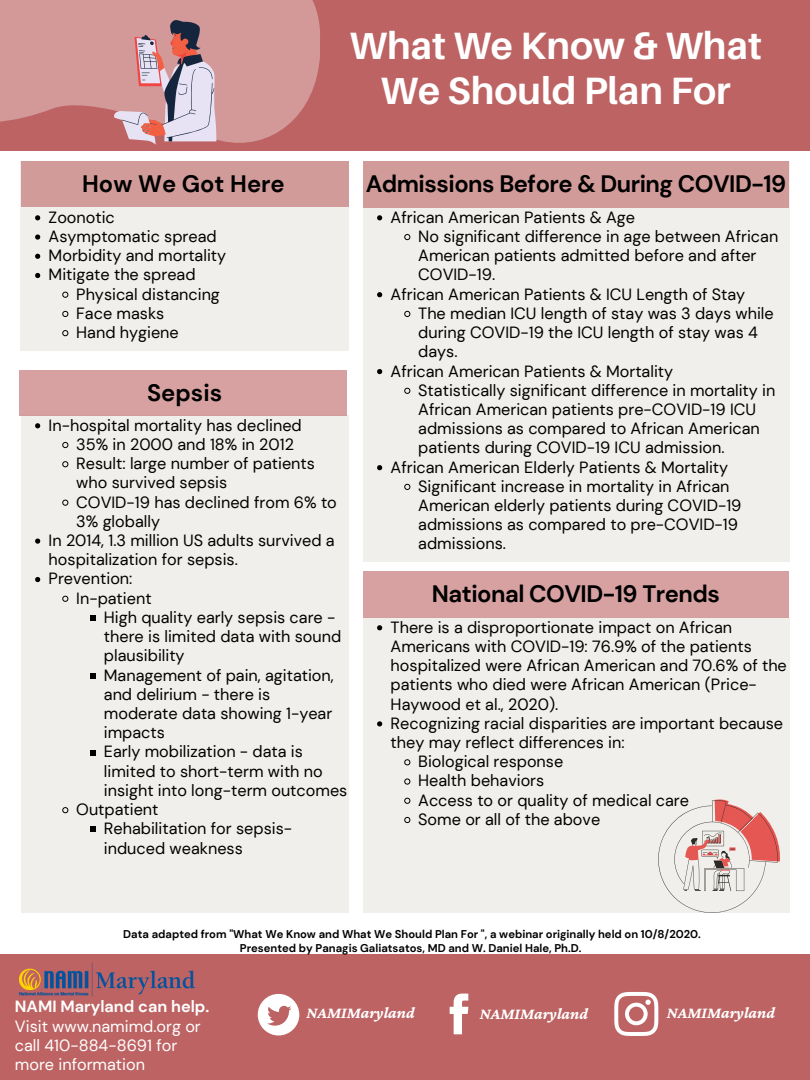
<style>
.page{position:relative;width:810px;height:1080px;background:#fff}
.page>*{position:absolute;margin:0;border:0;box-sizing:border-box;transform-origin:0 0}
.t1{font:700 38.12px/45.5px "Aileron";color:#fff;text-align:center}
.t2{font:700 23.75px "DM Sans";letter-spacing:-.02em;color:#000}
.t3{font:700 23.75px "DM Sans";color:#000}
.t4{font:16.25px/19.2px "DM Sans";color:#000}
.t5{font:16.25px/19.2px "DM Sans";color:#fff}
.t6{font:italic 700 16.25px "Crimson Pro";color:#fff}
.t7{font:700 11.25px/13.1px "DM Sans";color:#000;text-align:center}
.s1{font-weight:700}
</style>
<div class="page">
<div style="left:0;top:0;width:810px;height:151px;background:#bd6363"></div>
<div style="left:0;top:954px;width:810px;height:126px;background:#bd6363"></div>
<svg style="left:450px;top:994px;width:18px;height:40px"></svg>
<svg style="left:614px;top:992px;width:44px;height:44px"></svg>
<div style="left:21px;top:416px;width:327px;height:497px;background:#f1efeb"></div>
<img style="left:19px;top:964px;width:175px;height:33px">
<svg style="left:258px;top:994px;width:41px;height:41px"></svg>
<svg style="left:35px;top:423px;width:5px;height:5px"></svg>
<svg style="left:62px;top:442px;width:6px;height:6px"></svg>
<svg style="left:62px;top:461px;width:6px;height:6px"></svg>
<svg style="left:62px;top:500px;width:6px;height:6px"></svg>
<svg style="left:35px;top:539px;width:5px;height:5px"></svg>
<svg style="left:35px;top:577px;width:5px;height:5px"></svg>
<svg style="left:62px;top:596px;width:6px;height:6px"></svg>
<svg style="left:90px;top:615px;width:6px;height:6px"></svg>
<svg style="left:90px;top:673px;width:6px;height:5px"></svg>
<svg style="left:90px;top:750px;width:6px;height:5px"></svg>
<svg style="left:62px;top:807px;width:6px;height:6px"></svg>
<svg style="left:90px;top:827px;width:6px;height:5px"></svg>
<div style="left:20px;top:161px;width:329px;height:190px;background:#f1efeb"></div>
<div style="left:363px;top:161px;width:426px;height:400px;background:#f1efeb"></div>
<div style="left:363px;top:161px;width:426px;height:47px;background:#d19b99"></div>
<div style="left:21px;top:161px;width:327px;height:45px;background:#d19b99"></div>
<svg style="left:0;top:0;width:320px;height:143px;fill:#d39898"></svg>
<svg style="left:114px;top:17px;width:102px;height:128px;background:#c59da4"></svg>
<div style="left:19px;top:370px;width:327px;height:46px;background:#d7a1a1"></div>
<svg style="left:35px;top:215px;width:5px;height:5px"></svg>
<svg style="left:35px;top:234px;width:5px;height:6px"></svg>
<svg style="left:35px;top:254px;width:5px;height:5px"></svg>
<svg style="left:35px;top:273px;width:5px;height:5px"></svg>
<svg style="left:62px;top:292px;width:6px;height:6px"></svg>
<svg style="left:62px;top:311px;width:6px;height:6px"></svg>
<svg style="left:62px;top:330px;width:6px;height:6px"></svg>
<div style="left:363px;top:571px;width:426px;height:47px;background:#d7a1a1"></div>
<svg style="left:377px;top:215px;width:5px;height:5px"></svg>
<svg style="left:404px;top:234px;width:6px;height:6px"></svg>
<svg style="left:377px;top:292px;width:5px;height:5px"></svg>
<svg style="left:404px;top:311px;width:6px;height:6px"></svg>
<svg style="left:377px;top:369px;width:5px;height:5px"></svg>
<svg style="left:404px;top:388px;width:6px;height:6px"></svg>
<svg style="left:377px;top:465px;width:5px;height:5px"></svg>
<svg style="left:404px;top:484px;width:6px;height:6px"></svg>
<div style="left:363px;top:618px;width:426px;height:295px;background:#f1efeb"></div>
<svg style="left:377px;top:625px;width:5px;height:5px"></svg>
<svg style="left:377px;top:721px;width:5px;height:5px"></svg>
<svg style="left:404px;top:759px;width:6px;height:6px"></svg>
<svg style="left:404px;top:778px;width:6px;height:7px"></svg>
<svg style="left:404px;top:798px;width:6px;height:6px"></svg>
<svg style="left:404px;top:817px;width:6px;height:6px"></svg>
<p class="t3" style="left:82px;top:168px;width:204px">How We Got Here</p>
<p class="t1" style="left:349px;top:22px;width:414px">What We Know &amp; What<br>We Should Plan For</p>
<p class="t2" style="left:366px;top:168px;width:422px">Admissions Before &amp; During COVID-19</p>
<p class="t4" style="left:49px;top:208px;width:68px">Zoonotic</p>
<p class="t4" style="left:49px;top:227px;width:170px">Asymptomatic spread</p>
<p class="t4" style="left:49px;top:246px;width:179px">Morbidity and mortality</p>
<p class="t4" style="left:49px;top:265px;width:148px">Mitigate the spread</p>
<p class="t4" style="left:76px;top:284px;width:145px">Physical distancing</p>
<p class="t4" style="left:76px;top:304px;width:90px">Face masks</p>
<p class="t4" style="left:76px;top:323px;width:104px">Hand hygiene</p>
<p class="t2" style="left:147px;top:378px;width:77px">Sepsis</p>
<p class="t4" style="left:49px;top:416px;width:255px">In-hospital mortality has declined</p>
<p class="t4" style="left:76px;top:435px;width:219px">35% in 2000 and 18% in 2012</p>
<p class="t4" style="left:76px;top:454px;width:240px">Result: large number of patients who survived sepsis</p>
<p class="t4" style="left:76px;top:492px;width:262px">COVID-19 has declined from 6% to<br>3% globally</p>
<p class="t4" style="left:49px;top:531px;width:288px">In 2014, 1.3 million US adults survived a hospitalization for sepsis.</p>
<p class="t4" style="left:49px;top:569px;width:85px">Prevention:</p>
<p class="t4" style="left:76px;top:589px;width:77px">In-patient</p>
<p class="t4" style="left:104px;top:608px;width:239px">High quality early sepsis care - there is limited data with sound plausibility</p>
<p class="t4" style="left:104px;top:665px;width:231px">Management of pain, agitation, and delirium - there is moderate data showing 1-year impacts</p>
<p class="t4" style="left:104px;top:742px;width:245px">Early mobilization - data is limited to short-term with no insight into long-term outcomes</p>
<p class="t4" style="left:76px;top:800px;width:84px">Outpatient</p>
<p class="t4" style="left:104px;top:819px;width:190px">Rehabilitation for sepsis&shy;induced weakness</p>
<p class="t4" style="left:391px;top:208px;width:246px">African American Patients &amp; Age</p>
<p class="t4" style="left:418px;top:227px;width:362px">No significant difference in age between African<br>American patients admitted before and after<br>COVID-19.</p>
<p class="t4" style="left:391px;top:284px;width:356px">African American Patients &amp; ICU Length of Stay</p>
<p class="t4" style="left:418px;top:304px;width:357px">The median ICU length of stay was 3 days while during COVID-19 the ICU length of stay was 4 days.</p>
<p class="t4" style="left:391px;top:361px;width:284px">African American Patients &amp; Mortality</p>
<p class="t4" style="left:418px;top:381px;width:359px">Statistically significant difference in mortality in African American patients pre-COVID-19 ICU admissions as compared to African American patients during COVID-19 ICU admission.</p>
<p class="t4" style="left:391px;top:457px;width:339px">African American Elderly Patients &amp; Mortality</p>
<p class="t4" style="left:418px;top:477px;width:325px">Significant increase in mortality in African American elderly patients during COVID-19 admissions as compared to pre-COVID-19 admissions.</p>
<p class="t2" style="left:432px;top:578px;width:290px">National COVID-19 Trends</p>
<p class="t4" style="left:391px;top:618px;width:398px">There is a disproportionate impact on African Americans with COVID-19: 76.9% of the patients hospitalized were African American and 70.6% of the patients who died were African American (Price-Haywood et al., 2020).</p>
<p class="t4" style="left:391px;top:714px;width:394px">Recognizing racial disparities are important because they may reflect differences in:</p>
<p class="t4" style="left:418px;top:752px;width:147px">Biological response</p>
<p class="t4" style="left:418px;top:771px;width:128px">Health behaviors</p>
<p class="t4" style="left:418px;top:791px;width:272px">Access to or quality of medical care</p>
<p class="t4" style="left:418px;top:810px;width:183px">Some or all of the above</p>
<p class="t7" style="left:123px;top:928px;width:579px">Data adapted from "What We Know and What We Should Plan For ", a webinar originally held on 10/8/2020.<br>Presented by Panagis Galiatsatos, MD and W. Daniel Hale, Ph.D.</p>
<p class="t5" style="left:15px;top:997px;width:196px"><span class="s1">NAMI Maryland can help.<br></span>Visit www.namimd.org or call 410-884-8691 for more information</p>
<p class="t6" style="left:306px;top:1003px;width:110px">NAMIMaryland</p>
<p class="t6" style="left:480px;top:1005px;width:110px">NAMIMaryland</p>
<p class="t6" style="left:667px;top:1003px;width:110px">NAMIMaryland</p>
</div>
